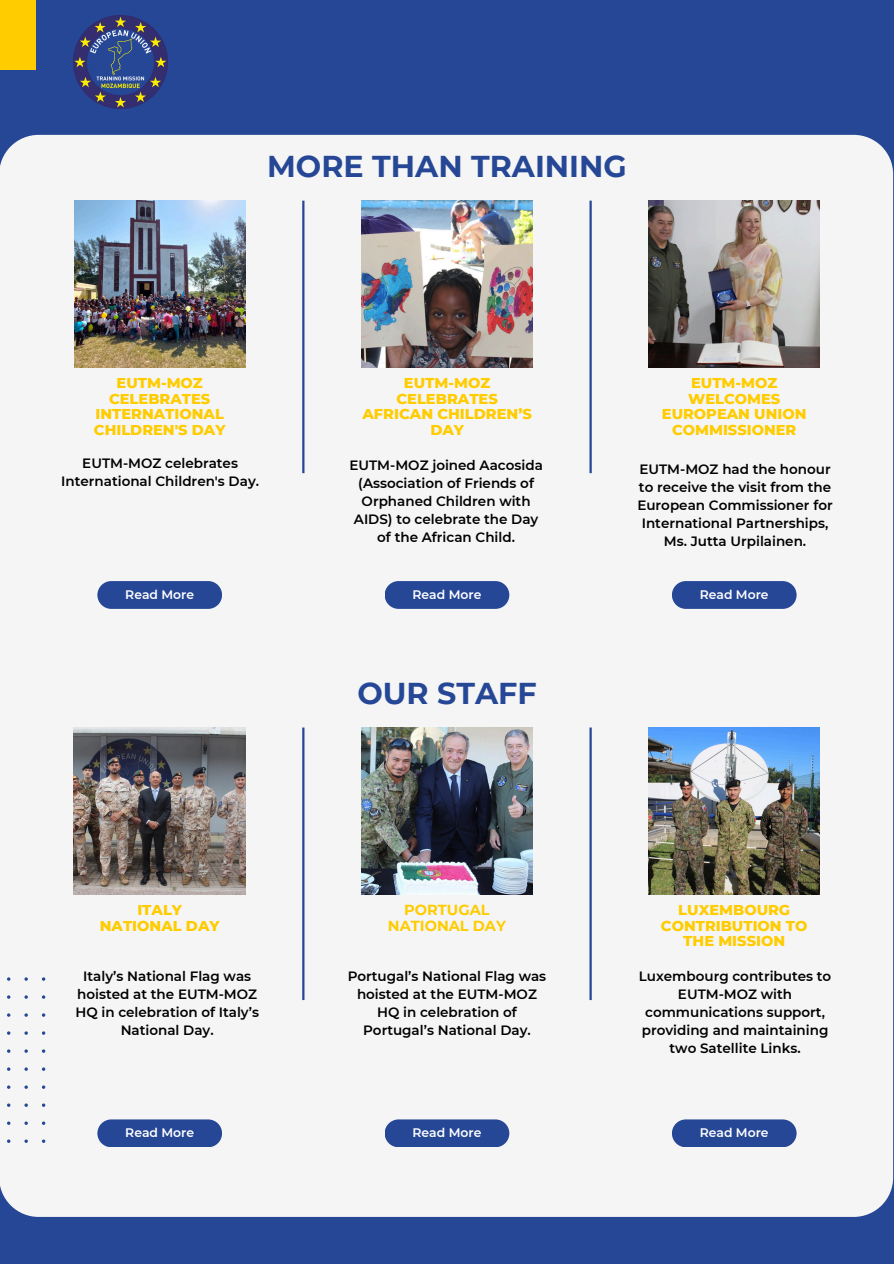
<style>
.page{position:relative;width:894px;height:1264px;background:#fff}
.page>*{position:absolute;margin:0;border:0;box-sizing:border-box;transform-origin:0 0}
.t1{font:700 30.15px "Montserrat";color:#264796}
.t2{font:800 14.55px/15.8px "Montserrat";color:#fc0;text-align:center}
.t3{font:700 14.55px/15.8px "Montserrat";color:#fc0;text-align:center}
.t4{font:600 13.5px/18px "Montserrat";color:#000;text-align:center}
.t5{font:600 12.3px "Montserrat";color:#fff}
</style>
<div class="page">
<div style="left:0;top:0;width:893px;height:1263px;background:#264796"></div>
<div style="left:0;top:135px;width:892px;height:1081px;background:#f5f5f5"></div>
<div style="left:0;top:0;width:35px;height:70px;background:#fc0"></div>
<img style="left:74px;top:16px;width:93px;height:93px">
<img style="left:361px;top:201px;width:171px;height:166px">
<img style="left:648px;top:201px;width:171px;height:166px">
<div style="left:97px;top:581px;width:125px;height:28px;background:#264796;border-radius:14px"></div>
<div style="left:384px;top:581px;width:125px;height:28px;background:#264796;border-radius:14px"></div>
<div style="left:671px;top:581px;width:125px;height:28px;background:#264796;border-radius:14px"></div>
<hr style="left:302px;top:201px;width:2px;height:272px;background:#264796">
<hr style="left:589px;top:201px;width:2px;height:272px;background:#264796">
<img style="left:361px;top:727px;width:171px;height:167px">
<img style="left:74px;top:727px;width:171px;height:167px">
<img style="left:648px;top:727px;width:171px;height:167px">
<div style="left:97px;top:1119px;width:125px;height:28px;background:#264796;border-radius:14px"></div>
<div style="left:384px;top:1119px;width:125px;height:28px;background:#264796;border-radius:14px"></div>
<div style="left:671px;top:1119px;width:125px;height:28px;background:#264796;border-radius:14px"></div>
<hr style="left:302px;top:727px;width:2px;height:273px;background:#264796">
<hr style="left:589px;top:727px;width:2px;height:273px;background:#264796">
<div style="left:0;top:977px;width:45px;height:165px;background:#f5f5f5"></div>
<img style="left:74px;top:201px;width:171px;height:166px">
<p class="t1" style="left:267px;top:148px;width:361px">MORE THAN TRAINING</p>
<p class="t2" style="left:94px;top:375px;width:133px">EUTM-MOZ<br>CELEBRATES<br>INTERNATIONAL<br>CHILDREN'S DAY</p>
<p class="t2" style="left:362px;top:375px;width:171px">EUTM-MOZ<br>CELEBRATES<br>AFRICAN CHILDREN’S<br>DAY</p>
<p class="t2" style="left:661px;top:375px;width:146px">EUTM-MOZ<br>WELCOMES<br>EUROPEAN UNION<br>COMMISSIONER</p>
<h2 class="t4" style="left:61px;top:454px;width:199px">EUTM-MOZ celebrates<br>International Children's Day.</h2>
<h3 class="t4" style="left:349px;top:456px;width:195px">EUTM-MOZ joined Aacosida (Association of Friends of<br>Orphaned Children with<br>AIDS) to celebrate the Day of the African Child.</h3>
<h2 class="t4" style="left:637px;top:460px;width:197px">EUTM-MOZ had the honour to receive the visit from the<br>European Commissioner for<br>International Partnerships,<br>Ms. Jutta Urpilainen.</h2>
<h1 class="t5" style="left:125px;top:587px;width:70px">Read More</h1>
<h2 class="t5" style="left:412px;top:587px;width:70px">Read More</h2>
<h3 class="t5" style="left:699px;top:587px;width:70px">Read More</h3>
<h3 class="t1" style="left:357px;top:674px;width:181px">OUR STAFF</h3>
<p class="t2" style="left:100px;top:901px;width:121px">ITALY<br>NATIONAL DAY</p>
<h1 class="t3" style="left:388px;top:901px;width:119px">PORTUGAL<br>NATIONAL DAY</h1>
<h2 class="t2" style="left:660px;top:901px;width:148px">LUXEMBOURG<br>CONTRIBUTION TO<br>THE MISSION</h2>
<p class="t4" style="left:75px;top:966px;width:185px">Italy’s National Flag was hoisted at the EUTM-MOZ<br>HQ in celebration of Italy’s<br>National Day.</p>
<p class="t4" style="left:638px;top:966px;width:194px">Luxembourg contributes to<br>EUTM-MOZ with communications support, providing and maintaining two Satellite Links.</p>
<h3 class="t4" style="left:347px;top:966px;width:200px">Portugal’s National Flag was hoisted at the EUTM-MOZ<br>HQ in celebration of<br>Portugal’s National Day.</h3>
<h3 class="t5" style="left:125px;top:1125px;width:70px">Read More</h3>
<h2 class="t5" style="left:412px;top:1125px;width:70px">Read More</h2>
<h3 class="t5" style="left:699px;top:1125px;width:70px">Read More</h3>
</div>
